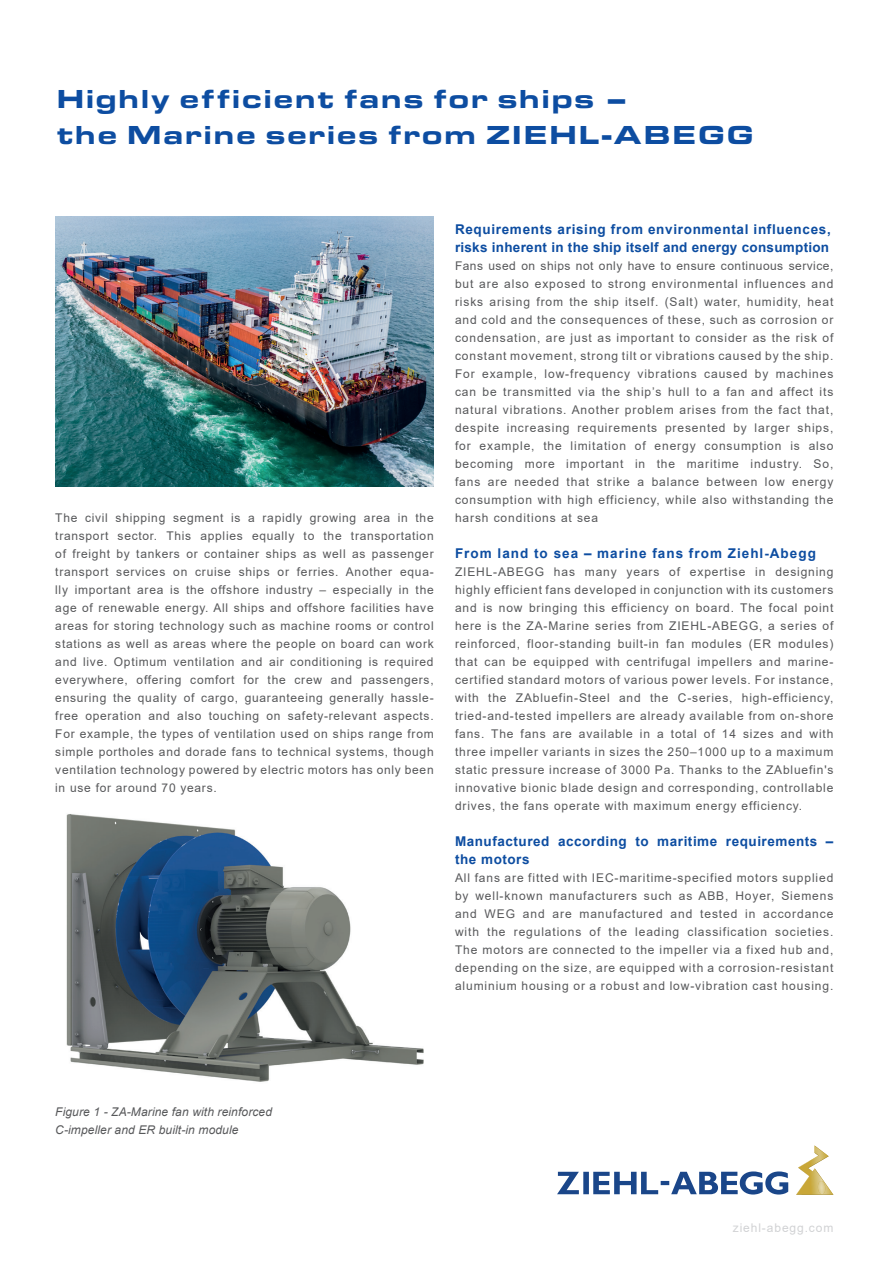
<style>
.page{position:relative;width:893px;height:1263px;background:#fff}
.page>*{position:absolute;margin:0;border:0;box-sizing:border-box;transform-origin:0 0}
.t1{font:900 27px/36px "Eurostile Ext";letter-spacing:.05em;color:#0d4da1}
.t2{font:700 13.5px/18px "Arial";letter-spacing:.04em;color:#0d4da1}
.t3{font:700 13.5px "Arial";letter-spacing:.075em;color:#0d4da1}
.t4{font:12px/18px "Arial";letter-spacing:.075em;color:#57585a;text-align:justify}
.t5{font:italic 12px/18px "Arial";letter-spacing:.01em;color:#57585a}
.t6{font:12px "Arial";letter-spacing:.075em;color:#d1d2d4}
</style>
<div class="page">
<img style="left:55px;top:216px;width:379px;height:270px">
<svg style="left:557px;top:1171px;width:231px;height:23px"></svg>
<svg style="left:796px;top:1145px;width:37px;height:50px"></svg>
<img style="left:66px;top:814px;width:358px;height:268px">
<h1 class="t1" style="left:56px;top:79px;width:699px">Highly efficient fans for ships –<br>the Marine series from ZIEHL-ABEGG</h1>
<p class="t4" style="left:55px;top:509px;width:380px">The civil shipping segment is a rapidly growing area in the transport sector. This applies equally to the transportation of freight by tankers or container ships as well as passenger transport services on cruise ships or ferries. Another equa&shy;lly important area is the offshore industry – especially in the age of renewable energy. All ships and offshore facilities have areas for storing technology such as machine rooms or control stations as well as areas where the people on board can work and live. Optimum ventilation and air conditioning is required everywhere, offering comfort for the crew and passengers, ensuring the quality of cargo, guaranteeing generally hassle&shy;free operation and also touching on safety-relevant aspects.<br>For example, the types of ventilation used on ships range from simple portholes and dorade fans to technical systems, though ventilation technology powered by electric motors has only been in use for around 70 years.</p>
<p class="t2" style="left:455px;top:220px;width:377px">Requirements arising from environmental influences, risks inherent in the ship itself and energy consumption</p>
<p class="t4" style="left:455px;top:257px;width:380px">Fans used on ships not only have to ensure continuous service, but are also exposed to strong environmental influences and risks arising from the ship itself. (Salt) water, humidity, heat and cold and the consequences of these, such as corrosion or condensation, are just as important to consider as the risk of constant movement, strong tilt or vibrations caused by the ship.<br>For example, low-frequency vibrations caused by machines can be transmitted via the ship’s hull to a fan and affect its natural vibrations. Another problem arises from the fact that, despite increasing requirements presented by larger ships, for example, the limitation of energy consumption is also becoming more important in the maritime industry. So, fans are needed that strike a balance between low energy consumption with high efficiency, while also withstanding the harsh conditions at sea</p>
<p class="t3" style="left:455px;top:544px;width:362px">From land to sea – marine fans from Ziehl-Abegg</p>
<p class="t4" style="left:455px;top:563px;width:380px">ZIEHL-ABEGG has many years of expertise in designing highly efficient fans developed in conjunction with its customers and is now bringing this efficiency on board. The focal point here is the ZA-Marine series from ZIEHL-ABEGG, a series of reinforced, floor-standing built-in fan modules (ER modules) that can be equipped with centrifugal impellers and marine&shy;certified standard motors of various power levels. For instance, with the ZAbluefin-Steel and the C-series, high-efficiency, tried-and-tested impellers are already available from on-shore fans. The fans are available in a total of 14 sizes and with three impeller variants in sizes the 250–1000 up to a maximum static pressure increase of 3000 Pa. Thanks to the ZAbluefin's innovative bionic blade design and corresponding, controllable drives, the fans operate with maximum energy efficiency.</p>
<p class="t2" style="left:455px;top:832px;width:380px">Manufactured according to maritime requirements – the motors</p>
<p class="t4" style="left:455px;top:869px;width:380px">All fans are fitted with IEC-maritime-specified motors supplied by well-known manufacturers such as ABB, Hoyer, Siemens and WEG and are manufactured and tested in accordance with the regulations of the leading classification societies.<br>The motors are connected to the impeller via a fixed hub and, depending on the size, are equipped with a corrosion-resistant aluminium housing or a robust and low-vibration cast housing.</p>
<p class="t5" style="left:55px;top:1103px;width:218px">Figure 1 - ZA-Marine fan with reinforced<br>C-impeller and ER built-in module</p>
<p class="t6" style="left:733px;top:1219px;width:102px">ziehl-abegg.com</p>
</div>
